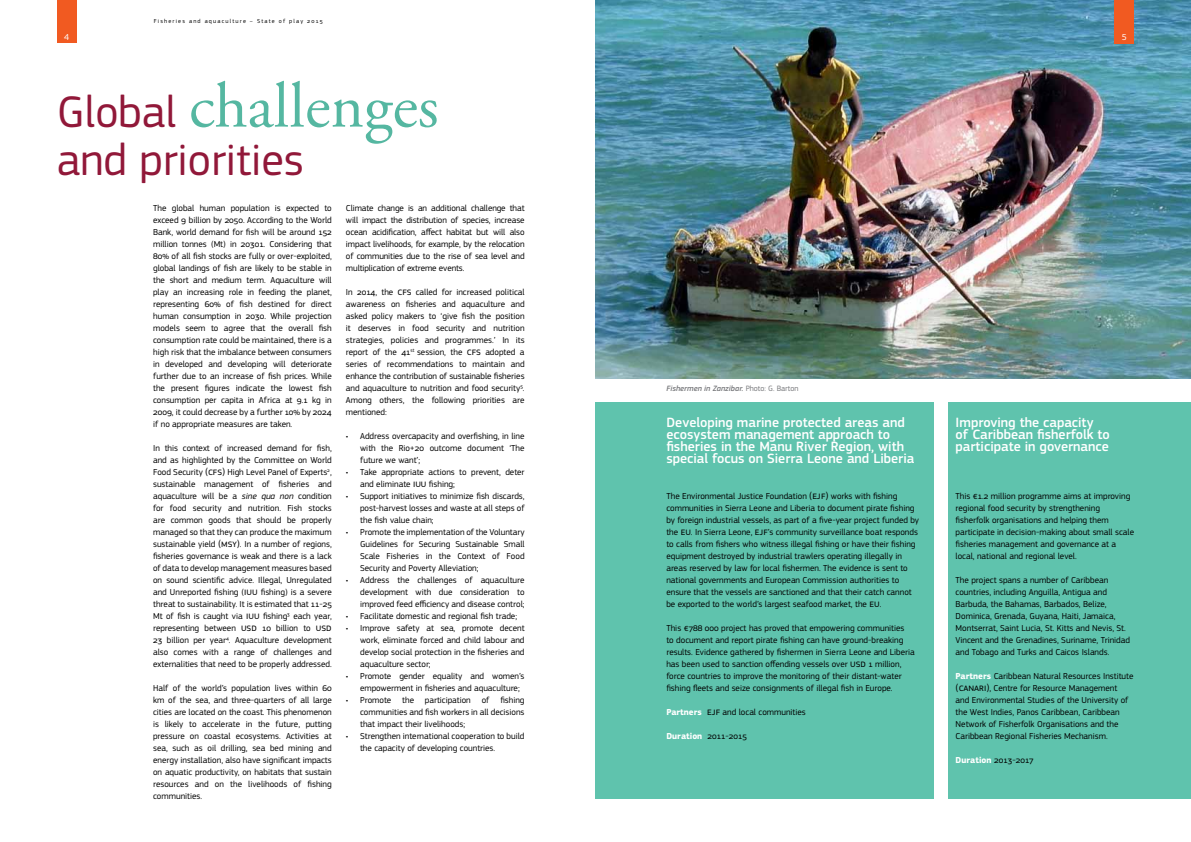
<style>
.page{position:relative;width:1191px;height:842px;background:#fff}
.page>*{position:absolute;margin:0;border:0;box-sizing:border-box;transform-origin:0 0}
.t1{font:64px "Adobe Garamond Pro";color:#55b7a1}
.t2{font:46px "EC Square Sans Pro";color:#911839}
.t3{font:500 14px/12px "EC Square Sans Pro";color:#fff}
.t4{font:9px/12px "EC Square Sans Pro";color:#000;text-align:justify}
.t5{font:9px "EC Square Sans Pro";color:#fff}
.t6{font:italic 500 8px "EC Square Sans Pro";color:#77787b}
.t7{font:6px "EC Square Sans Pro";letter-spacing:.2em;color:#000}
.s1{font-family:"EC Square Sans Pro";font-size:46px;color:#911839}
.s2{font-size:10.5px}
.s3{font-style:italic}
.s4{font-weight:400;font-style:normal}
.s5{font-weight:700;color:#fff}
</style>
<div class="page">
<div style="left:57px;top:0;width:20px;height:43px;background:#f15a21"></div>
<div style="left:595px;top:403px;width:339px;height:396px;background:#5fc3ad"></div>
<img style="left:595px;top:0;width:596px;height:379px">
<div style="left:1114px;top:0;width:20px;height:43px;background:#f15a21"></div>
<div style="left:948px;top:403px;width:243px;height:396px;background:#5fc3ad"></div>
<p class="t5" style="left:64px;top:31px;width:7px">4</p>
<p class="t7" style="left:154px;top:17px;width:170px">Fisheries and aquaculture – State of play 2015</p>
<h1 class="t1" style="left:57px;top:68px;width:383px"><span class="s1">Global</span> challenges</h1>
<h2 class="t2" style="left:57px;top:132px;width:249px">and priorities</h2>
<p class="t4" style="left:153px;top:202px;width:180px">The global human population is expected to exceed 9 billion by 2050. According to the World Bank, world demand for fish will be around 152 million tonnes (Mt) in 20301. Considering that 80% of all fish stocks are fully or over-exploited, global landings of fish are likely to be stable in the short and medium term. Aquaculture will play an increasing role in feeding the planet, representing 60% of fish destined for direct human consumption in 2030. While projection models seem to agree that the overall fish consumption rate could be maintained, there is a high risk that the imbalance between consumers in developed and developing will deteriorate further due to an increase of fish prices. While the present figures indicate the lowest fish consumption per capita in Africa at 9.1 kg in 2009, it could decrease by a further 10% by 2024 if no appropriate measures are taken.</p>
<p class="t4" style="left:153px;top:442px;width:180px">In this context of increased demand for fish, and as highlighted by the Committee on World Food Security <span class="s2">(CFS)</span> High Level Panel of Experts<sup>2</sup>, sustainable management of fisheries and aquaculture will be a <span class="s3">sine qua non</span> condition for food security and nutrition. Fish stocks are common goods that should be properly managed so that they can produce the maximum sustainable yield <span class="s2">(MSY)</span>. In a number of regions, fisheries governance is weak and there is a lack of data to develop management measures based on sound scientific advice. Illegal, Unregulated and Unreported fishing (<span class="s2">IUU</span> fishing) is a severe threat to sustainability. It is estimated that 11-25<br>Mt of fish is caught via <span class="s2">IUU</span> fishing<sup>3</sup> each year, representing between <span class="s2">USD</span> 10 billion to <span class="s2">USD </span>23 billion per year<sup>4</sup>. Aquaculture development also comes with a range of challenges and externalities that need to be properly addressed.</p>
<p class="t4" style="left:153px;top:682px;width:180px">Half of the world’s population lives within 60 km of the sea, and three-quarters of all large cities are located on the coast. This phenomenon is likely to accelerate in the future, putting pressure on coastal ecosystems. Activities at sea, such as oil drilling, sea bed mining and energy installation, also have significant impacts on aquatic productivity, on habitats that sustain resources and on the livelihoods of fishing communities.</p>
<p class="t4" style="left:346px;top:202px;width:180px">Climate change is an additional challenge that will impact the distribution of species, increase ocean acidification, affect habitat but will also impact livelihoods, for example, by the relocation of communities due to the rise of sea level and multiplication of extreme events.</p>
<p class="t4" style="left:346px;top:286px;width:180px">In 2014, the <span class="s2">CFS</span> called for increased political awareness on fisheries and aquaculture and asked policy makers to ‘give fish the position it deserves in food security and nutrition strategies, policies and programmes.’ In its report of the 41<sup>st</sup> session, the <span class="s2">CFS</span> adopted a series of recommendations to maintain and enhance the contribution of sustainable fisheries and aquaculture to nutrition and food security<sup>5</sup>.<br>Among others, the following priorities are mentioned:</p>
<p class="t4" style="left:360px;top:430px;width:166px;text-indent:-14px">• Address overcapacity and overfishing, in line with the Rio+20 outcome document ‘The future we want’;</p>
<p class="t4" style="left:360px;top:466px;width:166px;text-indent:-14px">• Take appropriate actions to prevent, deter and eliminate <span class="s2">IUU</span> fishing;</p>
<p class="t4" style="left:360px;top:490px;width:166px;text-indent:-14px">• Support initiatives to minimize fish discards, post-harvest losses and waste at all steps of the fish value chain;</p>
<p class="t4" style="left:360px;top:526px;width:166px;text-indent:-14px">• Promote the implementation of the Voluntary Guidelines for Securing Sustainable Small Scale Fisheries in the Context of Food Security and Poverty Alleviation;</p>
<p class="t4" style="left:360px;top:574px;width:166px;text-indent:-14px">• Address the challenges of aquaculture development with due consideration to improved feed efficiency and disease control;</p>
<p class="t4" style="left:346px;top:610px;width:173px">• Facilitate domestic and regional fish trade;</p>
<p class="t4" style="left:360px;top:622px;width:166px;text-indent:-14px">• Improve safety at sea, promote decent work, eliminate forced and child labour and develop social protection in the fisheries and aquaculture sector;</p>
<p class="t4" style="left:360px;top:670px;width:166px;text-indent:-14px">• Promote gender equality and women’s empowerment in fisheries and aquaculture;</p>
<p class="t4" style="left:360px;top:694px;width:166px;text-indent:-14px">• Promote the participation of fishing communities and fish workers in all decisions that impact their livelihoods;</p>
<p class="t4" style="left:360px;top:730px;width:166px;text-indent:-14px">• Strengthen international cooperation to build the capacity of developing countries.</p>
<p class="t5" style="left:1121px;top:31px;width:7px">5</p>
<p class="t6" style="left:666px;top:383px;width:134px">Fishermen in Zanzibar. <span class="s4">Photo: G. Barton</span></p>
<h3 class="t3" style="left:666px;top:416px;width:249px">Developing marine protected areas and ecosystem management approach to fisheries in the Manu River Region, with special focus on Sierra Leone and Liberia</h3>
<p class="t4" style="left:666px;top:490px;width:254px;text-align:left">The Environmental Justice Foundation <span class="s2">(EJF)</span> works with fishing communities in Sierra Leone and Liberia to document pirate fishing by foreign industrial vessels, as part of a five-year project funded by the <span class="s2">EU</span>. In Sierra Leone, <span class="s2">EJF</span>’s community surveillance boat responds to calls from fishers who witness illegal fishing or have their fishing equipment destroyed by industrial trawlers operating illegally in areas reserved by law for local fishermen. The evidence is sent to national governments and European Commission authorities to ensure that the vessels are sanctioned and that their catch cannot be exported to the world’s largest seafood market, the <span class="s2">EU</span>.</p>
<p class="t4" style="left:666px;top:622px;width:250px;text-align:left">This €788 000 project has proved that empowering communities<br>to document and report pirate fishing can have ground-breaking results. Evidence gathered by fishermen in Sierra Leone and Liberia has been used to sanction offending vessels over <span class="s2">USD</span> 1 million, force countries to improve the monitoring of their distant-water fishing fleets and seize consignments of illegal fish in Europe.</p>
<p class="t4" style="left:666px;top:706px;width:141px"><span class="s5">Partners</span> <span class="s2">EJF</span> and local communities</p>
<p class="t4" style="left:666px;top:730px;width:82px"><span class="s5">Duration</span> 2011-2015</p>
<h3 class="t3" style="left:955px;top:416px;width:156px">Improving the capacity of Caribbean fisherfolk to participate in governance</h3>
<p class="t4" style="left:955px;top:490px;width:180px;text-align:left">This €1.2 million programme aims at improving regional food security by strengthening fisherfolk organisations and helping them participate in decision-making about small scale fisheries management and governance at a local, national and regional level.</p>
<p class="t4" style="left:955px;top:574px;width:176px;text-align:left">The project spans a number of Caribbean countries, including Anguilla, Antigua and Barbuda, the Bahamas, Barbados, Belize, Dominica, Grenada, Guyana, Haiti, Jamaica, Montserrat, Saint Lucia, St. Kitts and Nevis, St.<br>Vincent and the Grenadines, Suriname, Trinidad and Tobago and Turks and Caicos Islands.</p>
<p class="t4" style="left:955px;top:670px;width:179px;text-align:left"><span class="s5">Partners</span> Caribbean Natural Resources Institute <span class="s2">(CANARI)</span>, Centre for Resource Management<br>and Environmental Studies of the University of the West Indies, Panos Caribbean, Caribbean Network of Fisherfolk Organisations and the Caribbean Regional Fisheries Mechanism.</p>
<p class="t4" style="left:955px;top:754px;width:79px"><span class="s5">Duration</span> 2013-2017</p>
</div>
